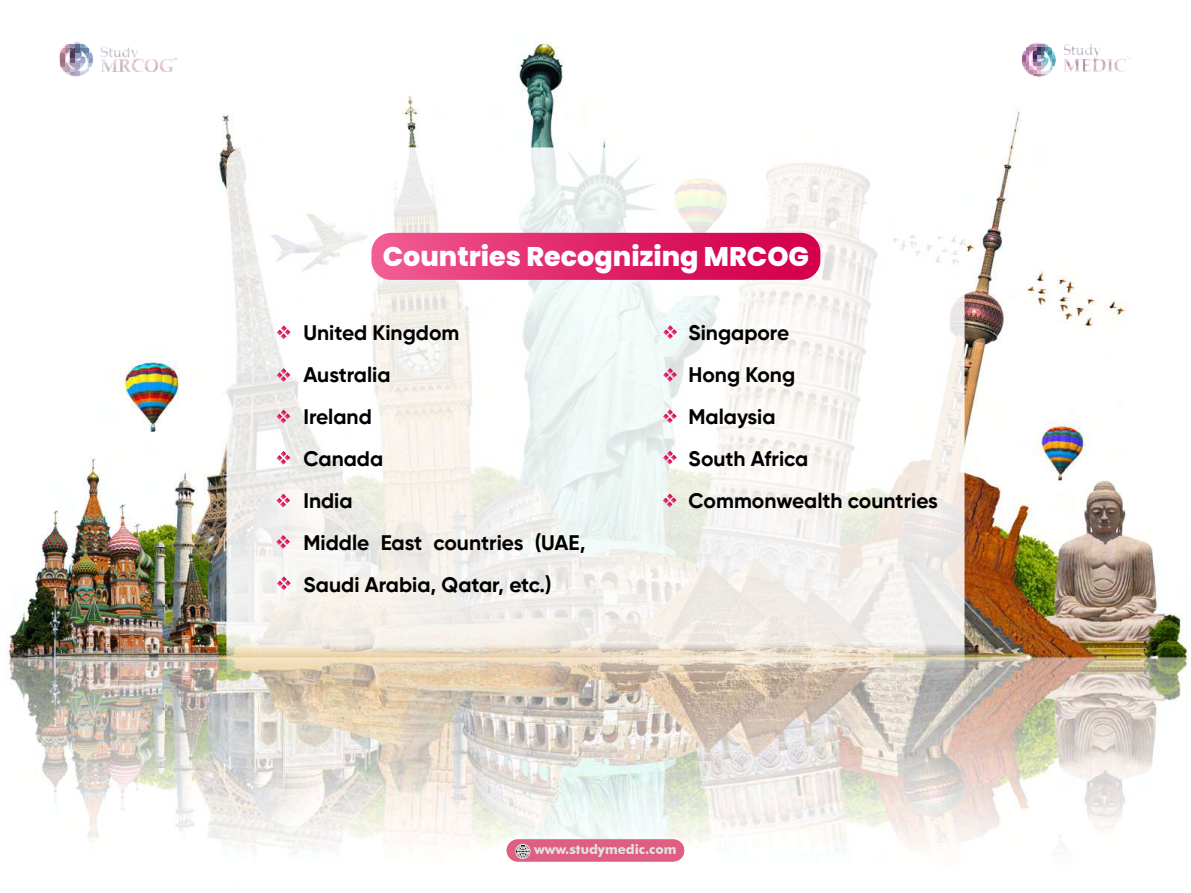
<style>
.page{position:relative;width:1191px;height:893px;background:#fff}
.page>*{position:absolute;margin:0;border:0;box-sizing:border-box;transform-origin:0 0}
.t1{font:800 27px "Poppins";color:#fff}
.t2{font:700 21px/42px "Gilroy";color:#000}
.t3{font:700 13.35px "Futura BT";color:#e3e3e3}
</style>
<div class="page">
<img style="left:5px;top:43px;width:1184px;height:819px">
<svg style="left:226px;top:147px;width:738px;height:538px"></svg>
<svg style="left:506px;top:839px;width:178px;height:22px;background:#dc6887"></svg>
<svg style="left:371px;top:233px;width:449px;height:47px;background:#e02b6d"></svg>
<svg style="left:663px;top:325px;width:14px;height:14px"></svg>
<svg style="left:663px;top:368px;width:14px;height:14px"></svg>
<svg style="left:663px;top:409px;width:13px;height:14px"></svg>
<svg style="left:663px;top:451px;width:13px;height:14px"></svg>
<svg style="left:663px;top:494px;width:13px;height:13px"></svg>
<svg style="left:277px;top:325px;width:13px;height:14px"></svg>
<svg style="left:277px;top:368px;width:13px;height:14px"></svg>
<svg style="left:276px;top:410px;width:14px;height:13px"></svg>
<svg style="left:276px;top:451px;width:14px;height:14px"></svg>
<svg style="left:276px;top:494px;width:14px;height:13px"></svg>
<svg style="left:276px;top:535px;width:14px;height:14px"></svg>
<svg style="left:277px;top:576px;width:14px;height:14px"></svg>
<img style="left:55px;top:42px;width:122px;height:35px">
<img style="left:1018px;top:42px;width:117px;height:42px">
<p class="t1" style="left:383px;top:240px;width:428px">Countries Recognizing MRCOG</p>
<p class="t2" style="left:303px;top:312px;width:284px">United Kingdom<br>Australia<br>Ireland<br>Canada<br>India<br>Middle East countries (UAE,<br>Saudi Arabia, Qatar, etc.)</p>
<p class="t2" style="left:688px;top:311px;width:251px">Singapore<br>Hong Kong<br>Malaysia<br>South Africa<br>Commonwealth countries</p>
<p class="t3" style="left:534px;top:841px;width:144px">www.studymedic.com</p>
</div>
